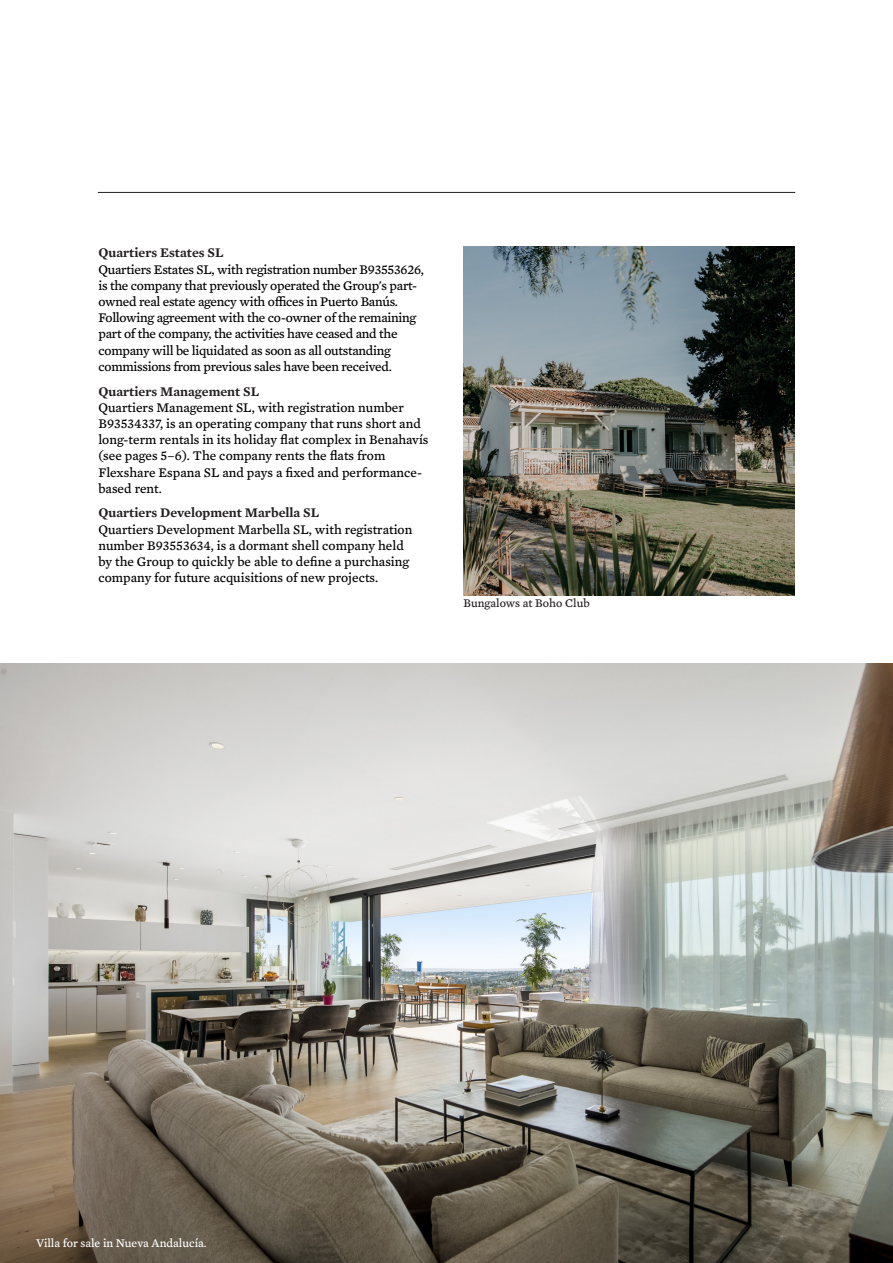
<style>
.page{position:relative;width:893px;height:1263px;background:#fff}
.page>*{position:absolute;margin:0;border:0;box-sizing:border-box;transform-origin:0 0}
.Bröd{font:13.5px/16.2px "Mercury Text G4";letter-spacing:-.005em;color:#000}
.Bröd-2{font:600 13.5px "Mercury Text G4";color:#231f20}
.t1{font:12px "Mercury Text G4";color:#fff}
.t2{font:12px "Mercury Text G4";color:#231f20}
</style>
<div class="page">
<hr style="left:98px;top:192px;width:697px;height:1px;background:#231f20">
<img style="left:0;top:663px;width:893px;height:600px">
<img style="left:463px;top:247px;width:331px;height:348px">
<p class="Bröd-2" style="left:98px;top:243px;width:127px">Quartiers Estates SL</p>
<p class="Bröd" style="left:98px;top:260px;width:327px">Quartiers Estates SL, with registration number B93553626, is the company that previously operated the Group's part&shy;owned real estate agency with offices in Puerto Banús.<br>Following agreement with the co-owner of the remaining part of the company, the activities have ceased and the company will be liquidated as soon as all outstanding commissions from previous sales have been received.</p>
<p class="Bröd-2" style="left:98px;top:381px;width:162px">Quartiers Management SL</p>
<p class="Bröd" style="left:98px;top:398px;width:332px">Quartiers Management SL, with registration number B93534337, is an operating company that runs short and long-term rentals in its holiday flat complex in Benahavís (see pages 5–6). The company rents the flats from Flexshare Espana SL and pays a fixed and performance&shy;based rent.</p>
<p class="Bröd-2" style="left:98px;top:503px;width:222px">Quartiers Development Marbella SL</p>
<p class="Bröd" style="left:98px;top:520px;width:315px">Quartiers Development Marbella SL, with registration number B93553634, is a dormant shell company held by the Group to quickly be able to define a purchasing company for future acquisitions of new projects.</p>
<p class="t2" style="left:463px;top:594px;width:128px">Bungalows at Boho Club</p>
<p class="t1" style="left:36px;top:1234px;width:172px">Villa for sale in Nueva Andalucía.</p>
</div>
